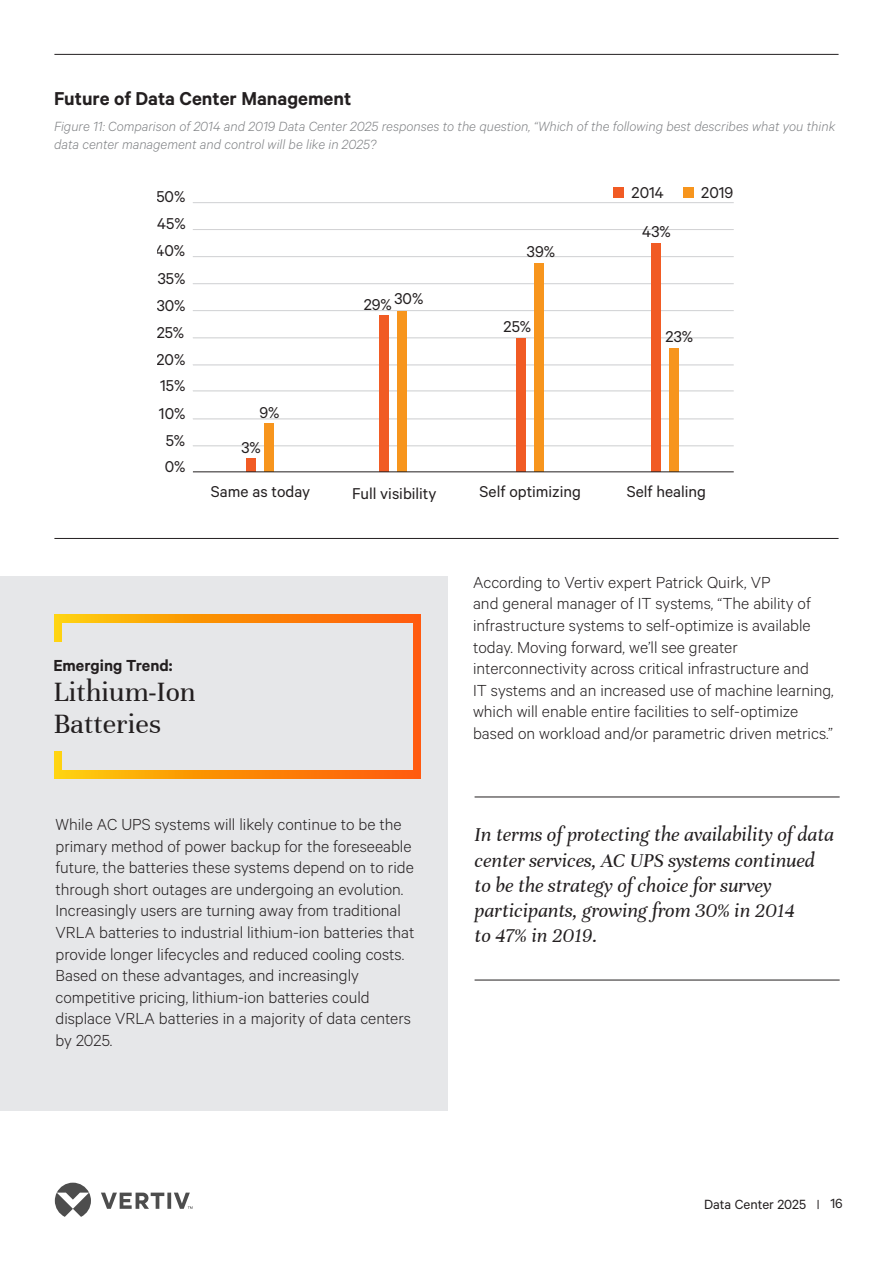
<style>
.page{position:relative;width:893px;height:1263px;background:#fff}
.page>*{position:absolute;margin:0;border:0;box-sizing:border-box;transform-origin:0 0}
.t1{font:30px/32.4px "Unna";color:#231f20}
.t2{font:italic 21px/25.2px "Unna";color:#231f20}
.t3{font:600 21px "Calibre";color:#231f20}
.t4{font:300 18px/21.6px "Calibre";color:#231f20}
.t5{font:600 18px "Calibre";color:#231f20}
.t6{font:17.7px/27.3px "Calibre";color:#231f20}
.t7{font:italic 300 15px/18px "Calibre";color:#808285}
.t8{font:15px "Calibre";color:#231f20}
</style>
<div class="page">
<div style="left:0;top:576px;width:448px;height:535px;background:#e6e7e9"></div>
<div style="left:54px;top:614px;width:8px;height:27px;background:#ffd412"></div>
<div style="left:413px;top:614px;width:8px;height:164px;background:#ff5a0f"></div>
<svg style="left:62px;top:614px;width:351px;height:8px"></svg>
<svg style="left:62px;top:771px;width:351px;height:7px"></svg>
<div style="left:54px;top:752px;width:8px;height:26px;background:#ffd412"></div>
<hr style="left:475px;top:797px;width:365px;height:1px;background:#231f20">
<hr style="left:475px;top:980px;width:365px;height:1px;background:#231f20">
<hr style="left:54px;top:54px;width:784px;height:1px;background:#231f20">
<hr style="left:54px;top:538px;width:784px;height:1px;background:#231f20">
<hr style="left:193px;top:419px;width:541px;height:1px;background:#d1d2d4">
<hr style="left:193px;top:365px;width:541px;height:1px;background:#d1d2d4">
<hr style="left:193px;top:310px;width:541px;height:1px;background:#d1d2d4">
<hr style="left:193px;top:256px;width:541px;height:1px;background:#d1d2d4">
<hr style="left:193px;top:202px;width:541px;height:1px;background:#d1d2d4">
<hr style="left:193px;top:229px;width:541px;height:1px;background:#d1d2d4">
<hr style="left:193px;top:283px;width:541px;height:1px;background:#d1d2d4">
<hr style="left:193px;top:338px;width:541px;height:1px;background:#d1d2d4">
<hr style="left:193px;top:391px;width:541px;height:1px;background:#d1d2d4">
<hr style="left:193px;top:446px;width:541px;height:1px;background:#d1d2d4">
<div style="left:246px;top:458px;width:10px;height:14px;background:#f15b24"></div>
<div style="left:264px;top:424px;width:10px;height:48px;background:#f7951d"></div>
<div style="left:379px;top:316px;width:10px;height:156px;background:#f15b24"></div>
<div style="left:397px;top:311px;width:10px;height:161px;background:#f7951d"></div>
<div style="left:516px;top:338px;width:10px;height:134px;background:#f15b24"></div>
<div style="left:534px;top:263px;width:10px;height:209px;background:#f7951d"></div>
<div style="left:651px;top:243px;width:10px;height:229px;background:#f15b24"></div>
<div style="left:669px;top:348px;width:10px;height:124px;background:#f7951d"></div>
<div style="left:683px;top:187px;width:11px;height:11px;background:#f7951d"></div>
<div style="left:613px;top:187px;width:11px;height:11px;background:#f15b24"></div>
<hr style="left:193px;top:472px;width:541px;height:1px;background:#231f20">
<svg style="left:55px;top:1183px;width:138px;height:34px"></svg>
<p class="t3" style="left:54px;top:86px;width:299px">Future of Data Center Management</p>
<p class="t7" style="left:54px;top:117px;width:783px">Figure 11: Comparison of 2014 and 2019 Data Center 2025 responses to the question, “Which of the following best describes what you think data center management and control will be like in 2025?</p>
<p class="t6" style="left:156px;top:182px;width:31px">50%<br>45%</p>
<p class="t6" style="left:155px;top:236px;width:31px">40%</p>
<p class="t6" style="left:158px;top:264px;width:29px">35%</p>
<p class="t6" style="left:157px;top:291px;width:30px">30%<br>25%</p>
<p class="t6" style="left:157px;top:346px;width:30px;line-height:26.1px">20%<br>15%</p>
<p class="t6" style="left:159px;top:399px;width:28px">10%</p>
<p class="t6" style="left:166px;top:426px;width:21px">5%</p>
<p class="t6" style="left:165px;top:452px;width:22px">0%</p>
<p class="t6" style="left:259px;top:399px;width:22px">9%</p>
<p class="t6" style="left:241px;top:433px;width:21px">3%</p>
<p class="t6" style="left:211px;top:477px;width:101px">Same as today</p>
<p class="t5" style="left:53px;top:654px;width:121px">Emerging Trend:</p>
<h1 class="t1" style="left:53px;top:675px;width:144px">Lithium-Ion<br>Batteries</h1>
<p class="t6" style="left:632px;top:178px;width:34px">2014</p>
<p class="t6" style="left:701px;top:178px;width:34px">2019</p>
<p class="t6" style="left:364px;top:287px;width:61px">29%30%</p>
<p class="t6" style="left:527px;top:237px;width:30px">39%</p>
<p class="t6" style="left:504px;top:312px;width:29px">25%</p>
<p class="t6" style="left:642px;top:218px;width:30px">43%</p>
<p class="t6" style="left:665px;top:323px;width:29px">23%</p>
<p class="t6" style="left:352px;top:480px;width:86px">Full visibility</p>
<p class="t6" style="left:479px;top:477px;width:103px">Self optimizing</p>
<p class="t6" style="left:627px;top:477px;width:81px">Self healing</p>
<p class="t4" style="left:473px;top:570px;width:362px">According to Vertiv expert Patrick Quirk, VP<br>and general manager of IT systems, “The ability of infrastructure systems to self-optimize is available today. Moving forward, we’ll see greater interconnectivity across critical infrastructure and<br>IT systems and an increased use of machine learning, which will enable entire facilities to self-optimize based on workload and/or parametric driven metrics.”</p>
<p class="t4" style="left:55px;top:813px;width:360px">While AC UPS systems will likely continue to be the primary method of power backup for the foreseeable future, the batteries these systems depend on to ride through short outages are undergoing an evolution.<br>Increasingly users are turning away from traditional VRLA batteries to industrial lithium-ion batteries that provide longer lifecycles and reduced cooling costs.<br>Based on these advantages, and increasingly competitive pricing, lithium-ion batteries could displace VRLA batteries in a majority of data centers by 2025.</p>
<p class="t2" style="left:475px;top:822px;width:361px">In terms of protecting the availability of data center services, AC UPS systems continued to be the strategy of choice for survey participants, growing from 30% in 2014<br>to 47% in 2019.</p>
<p class="t8" style="left:704px;top:1196px;width:103px">Data Center 2025</p>
<p class="t8" style="left:831px;top:1195px;width:13px">16</p>
</div>
